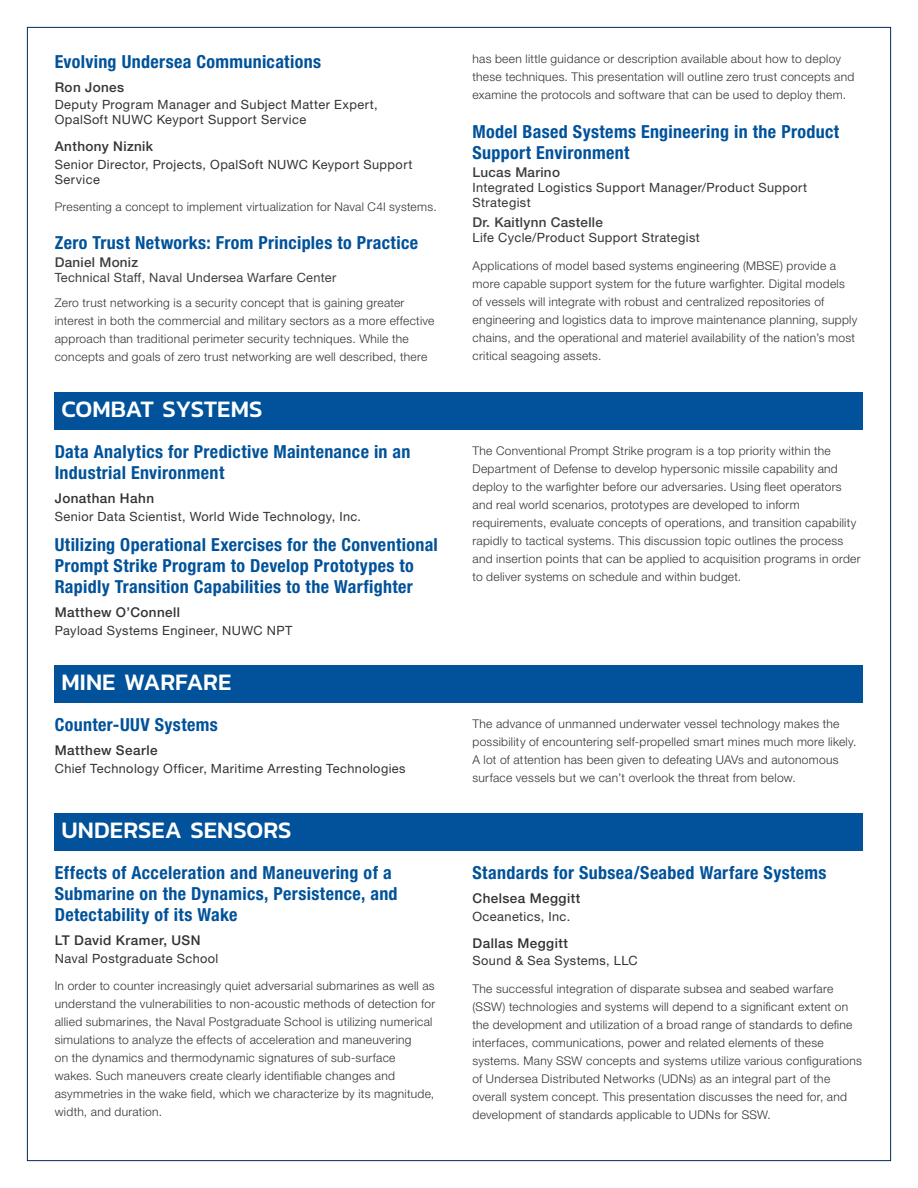
<style>
.page{position:relative;width:918px;height:1188px;background:#fff}
.page>*{position:absolute;margin:0;border:0;box-sizing:border-box;transform-origin:0 0}
.Paragraph_Style_1{font:500 24px "Kanit";color:#fff}
.Breakout_Session{font:700 condensed 18px/21px "Helvetica Neue LT Std";letter-spacing:.02em;color:#01529a}
.Name{font:500 13.5px "Helvetica Neue LT Std";letter-spacing:.03em;color:#333}
.Name-2{font:500 13.5px "Helvetica Neue LT Std";letter-spacing:.02em;color:#3e3e3f}
.Name-3{font:12.75px/15px "Helvetica Neue LT Std";letter-spacing:.03em;color:#333}
.Name-4{font:12.75px "Helvetica Neue LT Std";letter-spacing:.02em;color:#3e3e3f}
.Citation{font:300 12px/18px "Helvetica Neue LT Std";letter-spacing:.025em;color:#333}
</style>
<div class="page">
<div style="left:55px;top:392px;width:808px;height:38px;background:#01529a"></div>
<div style="left:55px;top:666px;width:808px;height:37px;background:#01529a"></div>
<div style="left:55px;top:813px;width:808px;height:38px;background:#01529a"></div>
<p class="Breakout_Session" style="left:55px;top:50px;width:268px">Evolving Undersea Communications</p>
<p class="Name" style="left:55px;top:79px;width:71px">Ron Jones</p>
<p class="Name-3" style="left:55px;top:97px;width:325px">Deputy Program Manager and Subject Matter Expert,<br>OpalSoft NUWC Keyport Support Service</p>
<p class="Name" style="left:55px;top:138px;width:100px">Anthony Niznik</p>
<p class="Name-3" style="left:55px;top:156px;width:359px">Senior Director, Projects, OpalSoft NUWC Keyport Support<br>Service</p>
<p class="Citation" style="left:55px;top:198px;width:384px">Presenting a concept to implement virtualization for Naval C4I systems.</p>
<p class="Breakout_Session" style="left:55px;top:232px;width:365px">Zero Trust Networks: From Principles to Practice</p>
<p class="Name-2" style="left:55px;top:255px;width:85px">Daniel Moniz</p>
<p class="Name-4" style="left:55px;top:270px;width:283px">Technical Staff, Naval Undersea Warfare Center</p>
<p class="Citation" style="left:55px;top:294px;width:381px">Zero trust networking is a security concept that is gaining greater interest in both the commercial and military sectors as a more effective approach than traditional perimeter security techniques. While the concepts and goals of zero trust networking are well described, there</p>
<p class="Paragraph_Style_1" style="left:62px;top:391px;width:202px">COMBAT SYSTEMS</p>
<p class="Breakout_Session" style="left:55px;top:441px;width:357px">Data Analytics for Predictive Maintenance in an<br>Industrial Environment</p>
<p class="Name" style="left:55px;top:490px;width:101px">Jonathan Hahn</p>
<p class="Name-3" style="left:55px;top:508px;width:308px">Senior Data Scientist, World Wide Technology, Inc.</p>
<p class="Breakout_Session" style="left:55px;top:534px;width:385px">Utilizing Operational Exercises for the Conventional<br>Prompt Strike Program to Develop Prototypes to<br>Rapidly Transition Capabilities to the Warfighter</p>
<p class="Name" style="left:55px;top:604px;width:127px">Matthew O’Connell</p>
<p class="Name-3" style="left:55px;top:622px;width:239px">Payload Systems Engineer, NUWC NPT</p>
<p class="Paragraph_Style_1" style="left:62px;top:664px;width:171px">MINE WARFARE</p>
<p class="Breakout_Session" style="left:55px;top:714px;width:165px">Counter-UUV Systems</p>
<p class="Name" style="left:55px;top:742px;width:104px">Matthew Searle</p>
<p class="Name-3" style="left:55px;top:761px;width:352px">Chief Technology Officer, Maritime Arresting Technologies</p>
<p class="Paragraph_Style_1" style="left:62px;top:812px;width:232px">UNDERSEA SENSORS</p>
<p class="Breakout_Session" style="left:55px;top:862px;width:344px">Effects of Acceleration and Maneuvering of a<br>Submarine on the Dynamics, Persistence, and<br>Detectability of its Wake</p>
<p class="Name" style="left:55px;top:932px;width:147px">LT David Kramer, USN</p>
<p class="Name-3" style="left:55px;top:951px;width:165px">Naval Postgraduate School</p>
<p class="Citation" style="left:55px;top:977px;width:382px">In order to counter increasingly quiet adversarial submarines as well as understand the vulnerabilities to non-acoustic methods of detection for allied submarines, the Naval Postgraduate School is utilizing numerical simulations to analyze the effects of acceleration and maneuvering<br>on the dynamics and thermodynamic signatures of sub-surface wakes. Such maneuvers create clearly identifiable changes and asymmetries in the wake field, which we characterize by its magnitude, width, and duration.</p>
<p class="Citation" style="left:472px;top:50px;width:383px">has been little guidance or description available about how to deploy these techniques. This presentation will outline zero trust concepts and examine the protocols and software that can be used to deploy them.</p>
<p class="Breakout_Session" style="left:472px;top:120px;width:368px">Model Based Systems Engineering in the Product<br>Support Environment</p>
<p class="Name-2" style="left:472px;top:164px;width:89px">Lucas Marino</p>
<p class="Name-3" style="left:472px;top:179px;width:336px">Integrated Logistics Support Manager/Product Support<br>Strategist</p>
<p class="Name-2" style="left:472px;top:214px;width:132px">Dr. Kaitlynn Castelle</p>
<p class="Name-3" style="left:472px;top:230px;width:229px">Life Cycle/Product Support Strategist</p>
<p class="Citation" style="left:472px;top:256px;width:386px">Applications of model based systems engineering (MBSE) provide a more capable support system for the future warfighter. Digital models of vessels will integrate with robust and centralized repositories of engineering and logistics data to improve maintenance planning, supply chains, and the operational and materiel availability of the nation’s most critical seagoing assets.</p>
<p class="Citation" style="left:472px;top:441px;width:390px">The Conventional Prompt Strike program is a top priority within the Department of Defense to develop hypersonic missile capability and deploy to the warfighter before our adversaries. Using fleet operators and real world scenarios, prototypes are developed to inform requirements, evaluate concepts of operations, and transition capability rapidly to tactical systems. This discussion topic outlines the process and insertion points that can be applied to acquisition programs in order to deliver systems on schedule and within budget.</p>
<p class="Citation" style="left:472px;top:715px;width:386px">The advance of unmanned underwater vessel technology makes the possibility of encountering self-propelled smart mines much more likely.<br>A lot of attention has been given to defeating UAVs and autonomous surface vessels but we can’t overlook the threat from below.</p>
<p class="Breakout_Session" style="left:472px;top:862px;width:356px">Standards for Subsea/Seabed Warfare Systems</p>
<p class="Name" style="left:472px;top:890px;width:109px">Chelsea Meggitt</p>
<p class="Name-3" style="left:472px;top:909px;width:99px">Oceanetics, Inc.</p>
<p class="Name" style="left:472px;top:935px;width:97px">Dallas Meggitt</p>
<p class="Name-3" style="left:472px;top:953px;width:167px">Sound &amp; Sea Systems, LLC</p>
<p class="Citation" style="left:472px;top:979px;width:391px">The successful integration of disparate subsea and seabed warfare (SSW) technologies and systems will depend to a significant extent on the development and utilization of a broad range of standards to define interfaces, communications, power and related elements of these systems. Many SSW concepts and systems utilize various configurations of Undersea Distributed Networks (UDNs) as an integral part of the overall system concept. This presentation discusses the need for, and development of standards applicable to UDNs for SSW.</p>
</div>
